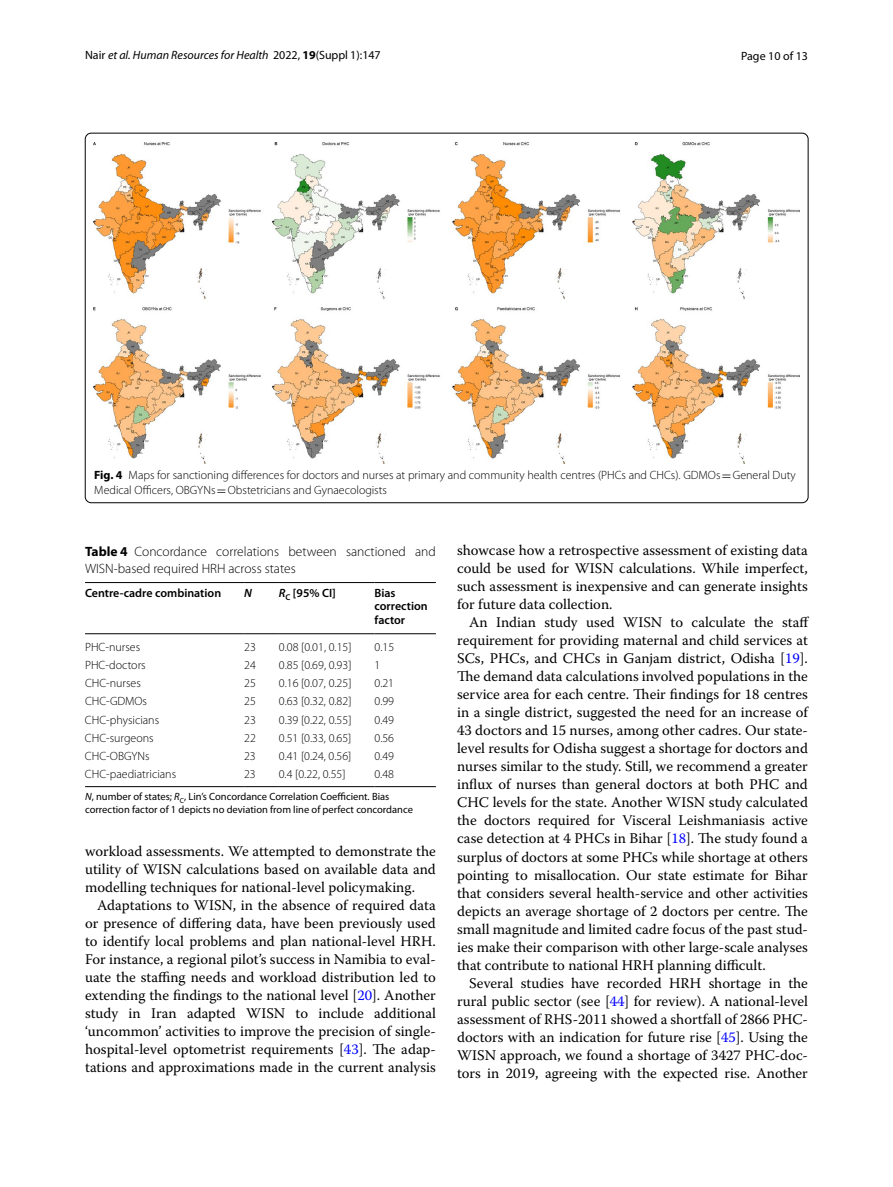
<style>
.page{position:relative;width:893px;height:1187px;background:#fff}
.page>*{position:absolute;margin:0;border:0;box-sizing:border-box;transform-origin:0 0}
.t1{font:14.7px/18px "Warnock Pro";color:#000;text-align:justify}
.t2{font:300 13.5px/16.5px "Myriad Pro";color:#000}
.t3{font:300 12px/15px "Myriad Pro";color:#000}
.t4{font:600 12px/13.5px "Myriad Pro";color:#000}
.t5{font:italic 12px "Myriad Pro";color:#000}
.t6{font:12px "Myriad Pro";color:#000}
.t7{font:italic 600 12px "Myriad Pro";color:#000}
.t8{font:10.5px/12.8px "Myriad Pro";color:#000}
.s1{font-style:normal}
.s2{font-weight:700;font-style:normal}
.s3{font-weight:700}
.s4{font-family:"MTSY";font-weight:400}
.s5{font-style:italic}
.s6{color:#00f}
</style>
<div class="page">
<img style="left:94px;top:142px;width:706px;height:321px">
<hr style="left:85px;top:582px;width:159px;height:1px;background:#000">
<hr style="left:85px;top:633px;width:159px;height:1px;background:#000">
<hr style="left:244px;top:582px;width:35px;height:1px;background:#000">
<hr style="left:244px;top:633px;width:35px;height:1px;background:#000">
<hr style="left:279px;top:582px;width:96px;height:1px;background:#000">
<hr style="left:279px;top:633px;width:96px;height:1px;background:#000">
<hr style="left:375px;top:582px;width:61px;height:1px;background:#000">
<hr style="left:375px;top:633px;width:61px;height:1px;background:#000">
<hr style="left:85px;top:786px;width:159px;height:1px;background:#000">
<hr style="left:244px;top:786px;width:35px;height:1px;background:#000">
<hr style="left:279px;top:786px;width:96px;height:1px;background:#000">
<hr style="left:375px;top:786px;width:61px;height:1px;background:#000">
<p class="t5" style="left:85px;top:48px;width:297px"><span class="s1">Nair</span> et al. Human Resources for Health <span class="s1">2022,</span> <span class="s2">19</span><span class="s1">(Suppl 1):147</span></p>
<p class="t6" style="left:741px;top:48px;width:68px">Page 10 of 13</p>
<p class="t3" style="left:94px;top:467px;width:703px"><span class="s3">Fig. 4</span> Maps for sanctioning differences for doctors and nurses at primary and community health centres (PHCs and CHCs). GDMOs<span class="s4">=</span>General Duty<br>Medical Officers, OBGYNs<span class="s4">=</span>Obstetricians and Gynaecologists</p>
<p class="t2" style="left:85px;top:543px;width:352px"><span class="s3">Table 4</span> Concordance correlations between sanctioned and<br>WISN-based required HRH across states</p>
<p class="t4" style="left:85px;top:586px;width:138px">Centre-cadre combination</p>
<p class="t7" style="left:244px;top:585px;width:9px">N</p>
<p class="t4" style="left:279px;top:586px;width:58px"><span class="s5">R</span><sub>C</sub> [95% CI]</p>
<p class="t4" style="left:375px;top:586px;width:55px">Bias correction factor</p>
<p class="t3" style="left:85px;top:639px;width:57px">PHC-nurses</p>
<p class="t3" style="left:244px;top:639px;width:13px">23</p>
<p class="t3" style="left:279px;top:639px;width:74px">0.08 [0.01, 0.15]</p>
<p class="t3" style="left:375px;top:639px;width:21px">0.15</p>
<p class="t3" style="left:85px;top:657px;width:62px">PHC-doctors</p>
<p class="t3" style="left:244px;top:657px;width:13px">24</p>
<p class="t3" style="left:279px;top:657px;width:74px">0.85 [0.69, 0.93]</p>
<p class="t3" style="left:374px;top:657px;width:7px">1</p>
<p class="t3" style="left:85px;top:676px;width:57px">CHC-nurses</p>
<p class="t3" style="left:244px;top:676px;width:13px">25</p>
<p class="t3" style="left:279px;top:676px;width:74px">0.16 [0.07, 0.25]</p>
<p class="t3" style="left:374px;top:676px;width:21px">0.21</p>
<p class="t3" style="left:85px;top:694px;width:64px">CHC-GDMOs</p>
<p class="t3" style="left:244px;top:694px;width:13px">25</p>
<p class="t3" style="left:279px;top:694px;width:74px">0.63 [0.32, 0.82]</p>
<p class="t3" style="left:374px;top:694px;width:21px">0.99</p>
<p class="t3" style="left:85px;top:712px;width:76px">CHC-physicians</p>
<p class="t3" style="left:244px;top:712px;width:13px">23</p>
<p class="t3" style="left:279px;top:712px;width:74px">0.39 [0.22, 0.55]</p>
<p class="t3" style="left:374px;top:712px;width:21px">0.49</p>
<p class="t3" style="left:85px;top:730px;width:70px">CHC-surgeons</p>
<p class="t3" style="left:244px;top:730px;width:13px">22</p>
<p class="t3" style="left:279px;top:730px;width:74px">0.51 [0.33, 0.65]</p>
<p class="t3" style="left:374px;top:730px;width:21px">0.56</p>
<p class="t3" style="left:85px;top:748px;width:66px">CHC-OBGYNs</p>
<p class="t3" style="left:244px;top:748px;width:13px">23</p>
<p class="t3" style="left:279px;top:748px;width:74px">0.41 [0.24, 0.56]</p>
<p class="t3" style="left:374px;top:748px;width:21px">0.49</p>
<p class="t3" style="left:85px;top:766px;width:93px">CHC-paediatricians</p>
<p class="t3" style="left:244px;top:766px;width:13px">23</p>
<p class="t3" style="left:279px;top:766px;width:68px">0.4 [0.22, 0.55]</p>
<p class="t3" style="left:374px;top:766px;width:21px">0.48</p>
<p class="t8" style="left:85px;top:789px;width:329px"><span class="s5">N</span>, number of states; <span class="s5">R</span><sub>C</sub>, Lin’s Concordance Correlation Coefficient. Bias correction factor of 1 depicts no deviation from line of perfect concordance</p>
<p class="t1" style="left:85px;top:841px;width:352px">workload assessments. We attempted to demonstrate the utility of WISN calculations based on available data and modelling techniques for national-level policymaking.</p>
<p class="t1" style="left:85px;top:895px;width:352px;text-indent:12px">Adaptations to WISN, in the absence of required data or presence of differing data, have been previously used to identify local problems and plan national-level HRH.<br>For instance, a regional pilot’s success in Namibia to eval&shy;uate the staffing needs and workload distribution led to extending the findings to the national level [<span class="s6">20</span>]. Another study in Iran adapted WISN to include additional ‘uncommon’ activities to improve the precision of single&shy;hospital-level optometrist requirements [<span class="s6">43</span>]. The adap&shy;tations and approximations made in the current analysis</p>
<p class="t1" style="left:457px;top:541px;width:352px">showcase how a retrospective assessment of existing data could be used for WISN calculations. While imperfect, such assessment is inexpensive and can generate insights for future data collection.</p>
<p class="t1" style="left:457px;top:613px;width:353px;text-indent:12px">An Indian study used WISN to calculate the staff requirement for providing maternal and child services at SCs, PHCs, and CHCs in Ganjam district, Odisha [<span class="s6">19</span>].<br>The demand data calculations involved populations in the service area for each centre. Their findings for 18 centres in a single district, suggested the need for an increase of 43 doctors and 15 nurses, among other cadres. Our state&shy;level results for Odisha suggest a shortage for doctors and nurses similar to the study. Still, we recommend a greater influx of nurses than general doctors at both PHC and CHC levels for the state. Another WISN study calculated the doctors required for Visceral Leishmaniasis active case detection at 4 PHCs in Bihar [<span class="s6">18</span>]. The study found a surplus of doctors at some PHCs while shortage at others pointing to misallocation. Our state estimate for Bihar that considers several health-service and other activities depicts an average shortage of 2 doctors per centre. The small magnitude and limited cadre focus of the past stud&shy;ies make their comparison with other large-scale analyses that contribute to national HRH planning difficult.</p>
<p class="t1" style="left:457px;top:973px;width:352px;text-indent:12px">Several studies have recorded HRH shortage in the rural public sector (see [<span class="s6">44</span>] for review). A national-level assessment of RHS-2011 showed a shortfall of 2866 PHC&shy;doctors with an indication for future rise [<span class="s6">45</span>]. Using the WISN approach, we found a shortage of 3427 PHC-doc&shy;tors in 2019, agreeing with the expected rise. Another</p>
</div>
